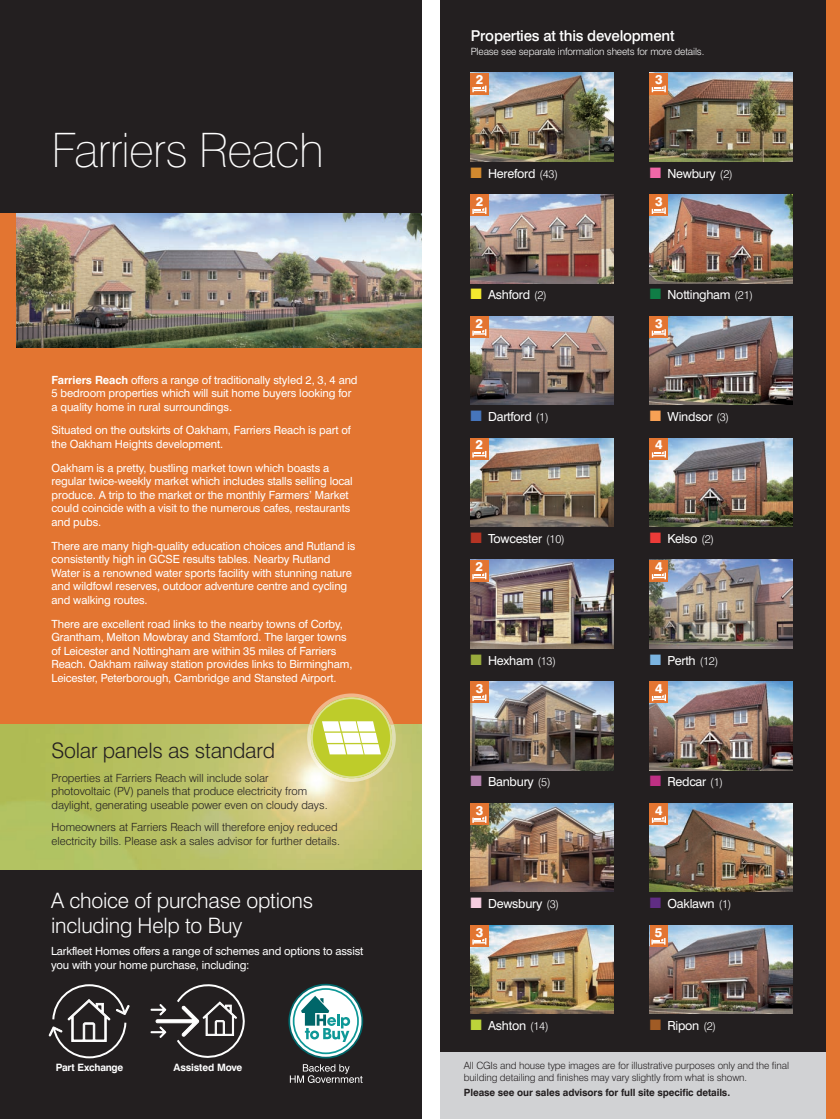
<style>
.page{position:relative;width:840px;height:1120px;background:#fff}
.page>*{position:absolute;margin:0;border:0;box-sizing:border-box;transform-origin:0 0}
.t1{font:100 47.5px "Swiss 721 BT";letter-spacing:-.015em;color:#fff}
.t2{font:300 21.25px/25.5px "Swiss 721 BT";letter-spacing:-.01em;color:#fff}
.t3{font:300 21.25px "Swiss 721 BT";letter-spacing:-.01em;color:#231f20}
.t4{font:500 15px "Swiss 721 BT";letter-spacing:-.015em;color:#fff}
.t5{font:800 12.75px "Swiss 721 BT";color:#fff}
.t6{font:12.5px "Swiss 721 BT";letter-spacing:-.02em;color:#fff}
.t7{font:11.25px/13.5px "Swiss 721 BT";letter-spacing:-.01em;color:#fff}
.t8{font:300 11.25px/13.5px "Swiss 721 BT";color:#231f20}
.t9{font:700 10.12px "Swiss 721 BT";letter-spacing:-.02em;color:#fff}
.t10{font:300 10px/12px "Swiss 721 BT";letter-spacing:-.01em;color:#231f20}
.t11{font:700 10px "Swiss 721 BT";letter-spacing:-.01em;color:#231f20}
.t12{font:300 10px "Swiss 721 BT";letter-spacing:-.015em;color:#fff}
.s1{font-weight:700}
.s2{color:#d1892f}
.s3{font-weight:300;font-size:11.25px}
.s4{color:#f168a8}
.s5{color:#f4ea2f}
.s6{color:#107d46}
.s7{color:#4675bb}
.s8{color:#f8a155}
.s9{color:#b43424}
.s10{color:#ec3b38}
.s11{color:#99ab3d}
.s12{color:#7bb4e1}
.s13{color:#b683b0}
.s14{color:#be3084}
.s15{color:#f6cde0}
.s16{color:#602d83}
.s17{color:#a05b25}
.s18{color:#bdd43a}
</style>
<div class="page">
<div style="left:0;top:0;width:422px;height:213px;background:#231f20"></div>
<div style="left:0;top:869px;width:422px;height:249px;background:#231f20"></div>
<div style="left:0;top:213px;width:422px;height:656px;background:#e37531"></div>
<img style="left:0;top:724px;width:422px;height:145px">
<img style="left:16px;top:213px;width:406px;height:135px">
<img style="left:307px;top:724px;width:88px;height:58px">
<svg style="left:309px;top:693px;width:85px;height:85px;background:#d8d074"></svg>
<div style="left:438px;top:0;width:401px;height:1118px;background:#e37531"></div>
<div style="left:437px;top:0;width:388px;height:1117px;background:#231f20"></div>
<div style="left:436px;top:1052px;width:389px;height:66px;background:#d1d2d4"></div>
<img style="left:470px;top:73px;width:143px;height:88px">
<div style="left:470px;top:73px;width:18px;height:21px;background:#e37531"></div>
<svg style="left:472px;top:86px;width:14px;height:6px"></svg>
<img style="left:470px;top:195px;width:143px;height:88px">
<div style="left:470px;top:195px;width:18px;height:21px;background:#e37531"></div>
<svg style="left:472px;top:207px;width:14px;height:7px"></svg>
<img style="left:470px;top:316px;width:143px;height:89px">
<div style="left:470px;top:316px;width:18px;height:22px;background:#e37531"></div>
<svg style="left:472px;top:329px;width:14px;height:7px"></svg>
<img style="left:470px;top:438px;width:143px;height:89px">
<div style="left:470px;top:438px;width:18px;height:21px;background:#e37531"></div>
<svg style="left:472px;top:451px;width:14px;height:6px"></svg>
<img style="left:470px;top:560px;width:143px;height:88px">
<div style="left:470px;top:560px;width:18px;height:21px;background:#e37531"></div>
<svg style="left:472px;top:573px;width:14px;height:6px"></svg>
<img style="left:470px;top:682px;width:143px;height:88px">
<div style="left:470px;top:682px;width:18px;height:21px;background:#e37531"></div>
<svg style="left:472px;top:694px;width:14px;height:7px"></svg>
<img style="left:470px;top:803px;width:143px;height:89px">
<div style="left:470px;top:803px;width:18px;height:22px;background:#e37531"></div>
<svg style="left:472px;top:816px;width:14px;height:7px"></svg>
<img style="left:470px;top:925px;width:143px;height:88px">
<div style="left:470px;top:925px;width:18px;height:21px;background:#e37531"></div>
<svg style="left:472px;top:938px;width:14px;height:6px"></svg>
<img style="left:649px;top:73px;width:143px;height:88px">
<div style="left:649px;top:73px;width:18px;height:21px;background:#e37531"></div>
<svg style="left:651px;top:86px;width:14px;height:6px"></svg>
<img style="left:649px;top:195px;width:143px;height:88px">
<div style="left:649px;top:195px;width:18px;height:21px;background:#e37531"></div>
<svg style="left:651px;top:207px;width:14px;height:7px"></svg>
<img style="left:649px;top:316px;width:143px;height:89px">
<div style="left:649px;top:316px;width:18px;height:22px;background:#e37531"></div>
<svg style="left:651px;top:329px;width:14px;height:7px"></svg>
<img style="left:649px;top:438px;width:143px;height:89px">
<div style="left:649px;top:438px;width:18px;height:21px;background:#e37531"></div>
<svg style="left:651px;top:451px;width:14px;height:6px"></svg>
<img style="left:649px;top:560px;width:143px;height:88px">
<div style="left:649px;top:560px;width:18px;height:21px;background:#e37531"></div>
<svg style="left:651px;top:573px;width:14px;height:6px"></svg>
<img style="left:649px;top:682px;width:143px;height:88px">
<div style="left:649px;top:682px;width:18px;height:21px;background:#e37531"></div>
<svg style="left:651px;top:694px;width:14px;height:7px"></svg>
<img style="left:649px;top:803px;width:143px;height:89px">
<div style="left:649px;top:803px;width:18px;height:22px;background:#e37531"></div>
<svg style="left:651px;top:816px;width:14px;height:7px"></svg>
<img style="left:649px;top:925px;width:143px;height:88px">
<div style="left:649px;top:925px;width:18px;height:21px;background:#e37531"></div>
<svg style="left:651px;top:938px;width:14px;height:6px"></svg>
<div style="left:422px;top:0;width:17px;height:1120px;background:#fff"></div>
<svg style="left:150px;top:984px;width:95px;height:74px"></svg>
<svg style="left:49px;top:984px;width:80px;height:75px"></svg>
<svg style="left:288px;top:984px;width:75px;height:74px"></svg>
<svg style="left:290px;top:1064px;width:72px;height:19px"></svg>
<h1 class="t1" style="left:51px;top:122px;width:274px">Farriers Reach</h1>
<p class="t7" style="left:51px;top:373px;width:307px"><span class="s1">Farriers Reach</span> offers a range of traditionally styled 2, 3, 4 and<br>5 bedroom properties which will suit home buyers looking for a quality home in rural surroundings.</p>
<p class="t7" style="left:51px;top:423px;width:301px">Situated on the outskirts of Oakham, Farriers Reach is part of the Oakham Heights development.</p>
<p class="t7" style="left:51px;top:461px;width:303px">Oakham is a pretty, bustling market town which boasts a regular twice-weekly market which includes stalls selling local produce. A trip to the market or the monthly Farmers’ Market could coincide with a visit to the numerous cafes, restaurants and pubs.</p>
<p class="t7" style="left:51px;top:539px;width:305px">There are many high-quality education choices and Rutland is consistently high in GCSE results tables. Nearby Rutland Water is a renowned water sports facility with stunning nature and wildfowl reserves, outdoor adventure centre and cycling and walking routes.</p>
<p class="t7" style="left:51px;top:617px;width:302px">There are excellent road links to the nearby towns of Corby, Grantham, Melton Mowbray and Stamford. The larger towns of Leicester and Nottingham are within 35 miles of Farriers Reach. Oakham railway station provides links to Birmingham, Leicester, Peterborough, Cambridge and Stansted Airport.</p>
<h2 class="t3" style="left:51px;top:737px;width:225px">Solar panels as standard</h2>
<p class="t8" style="left:51px;top:771px;width:277px">Properties at Farriers Reach will include solar photovoltaic (PV) panels that produce electricity from daylight, generating useable power even on cloudy days.</p>
<p class="t8" style="left:51px;top:820px;width:290px">Homeowners at Farriers Reach will therefore enjoy reduced electricity bills. Please ask a sales advisor for further details.</p>
<h2 class="t2" style="left:51px;top:887px;width:263px">A choice of purchase options including Help to Buy</h2>
<p class="t7" style="left:51px;top:944px;width:313px">Larkfleet Homes offers a range of schemes and options to assist you with your home purchase, including:</p>
<p class="t9" style="left:56px;top:1061px;width:69px">Part Exchange</p>
<p class="t9" style="left:173px;top:1061px;width:70px">Assisted Move</p>
<h3 class="t4" style="left:470px;top:26px;width:205px">Properties at this development</h3>
<p class="t12" style="left:470px;top:46px;width:235px">Please see separate information sheets for more details.</p>
<p class="t5" style="left:475px;top:72px;width:9px">2</p>
<p class="t5" style="left:654px;top:72px;width:9px">3</p>
<p class="t6" style="left:470px;top:166px;width:89px"><span class="s2">■</span> Hereford <span class="s3">(43)</span></p>
<p class="t5" style="left:475px;top:194px;width:9px">2</p>
<p class="t6" style="left:649px;top:166px;width:84px"><span class="s4">■</span> Newbury <span class="s3">(2)</span></p>
<p class="t5" style="left:654px;top:194px;width:9px">3</p>
<p class="t6" style="left:470px;top:287px;width:78px"><span class="s5">■</span> Ashford <span class="s3">(2)</span></p>
<p class="t5" style="left:475px;top:315px;width:9px">2</p>
<p class="t6" style="left:649px;top:287px;width:105px"><span class="s6">■</span> Nottingham <span class="s3">(21)</span></p>
<p class="t5" style="left:655px;top:315px;width:9px">3</p>
<p class="t6" style="left:470px;top:409px;width:80px"><span class="s7">■</span> Dartford <span class="s3">(1)</span></p>
<p class="t5" style="left:475px;top:437px;width:9px">2</p>
<p class="t6" style="left:649px;top:409px;width:81px"><span class="s8">■</span> Windsor <span class="s3">(3)</span></p>
<p class="t5" style="left:655px;top:437px;width:9px">4</p>
<p class="t6" style="left:470px;top:531px;width:96px"><span class="s9">■</span> Towcester <span class="s3">(10)</span></p>
<p class="t5" style="left:475px;top:559px;width:9px">2</p>
<p class="t6" style="left:649px;top:531px;width:66px"><span class="s10">■</span> Kelso <span class="s3">(2)</span></p>
<p class="t5" style="left:655px;top:559px;width:9px">4</p>
<p class="t6" style="left:470px;top:652px;width:87px"><span class="s11">■</span> Hexham <span class="s3">(13)</span></p>
<p class="t5" style="left:475px;top:680px;width:9px">3</p>
<p class="t6" style="left:649px;top:652px;width:70px"><span class="s12">■</span> Perth <span class="s3">(12)</span></p>
<p class="t5" style="left:655px;top:680px;width:9px">4</p>
<p class="t6" style="left:470px;top:774px;width:82px"><span class="s13">■</span> Banbury <span class="s3">(5)</span></p>
<p class="t5" style="left:475px;top:802px;width:9px">3</p>
<p class="t6" style="left:649px;top:774px;width:75px"><span class="s14">■</span> Redcar <span class="s3">(1)</span></p>
<p class="t5" style="left:655px;top:802px;width:9px">4</p>
<p class="t6" style="left:470px;top:896px;width:90px"><span class="s15">■</span> Dewsbury <span class="s3">(3)</span></p>
<p class="t5" style="left:475px;top:924px;width:9px">3</p>
<p class="t6" style="left:649px;top:896px;width:83px"><span class="s16">■</span> Oaklawn <span class="s3">(1)</span></p>
<p class="t5" style="left:654px;top:924px;width:9px">5</p>
<p class="t6" style="left:649px;top:1018px;width:68px"><span class="s17">■</span> Ripon <span class="s3">(2)</span></p>
<p class="t10" style="left:464px;top:1059px;width:326px">All CGIs and house type images are for illustrative purposes only and the final building detailing and finishes may vary slightly from what is shown.</p>
<p class="t11" style="left:464px;top:1086px;width:268px">Please see our sales advisors for full site specific details.</p>
<p class="t6" style="left:470px;top:1018px;width:80px"><span class="s18">■</span> Ashton <span class="s3">(14)</span></p>
</div>
